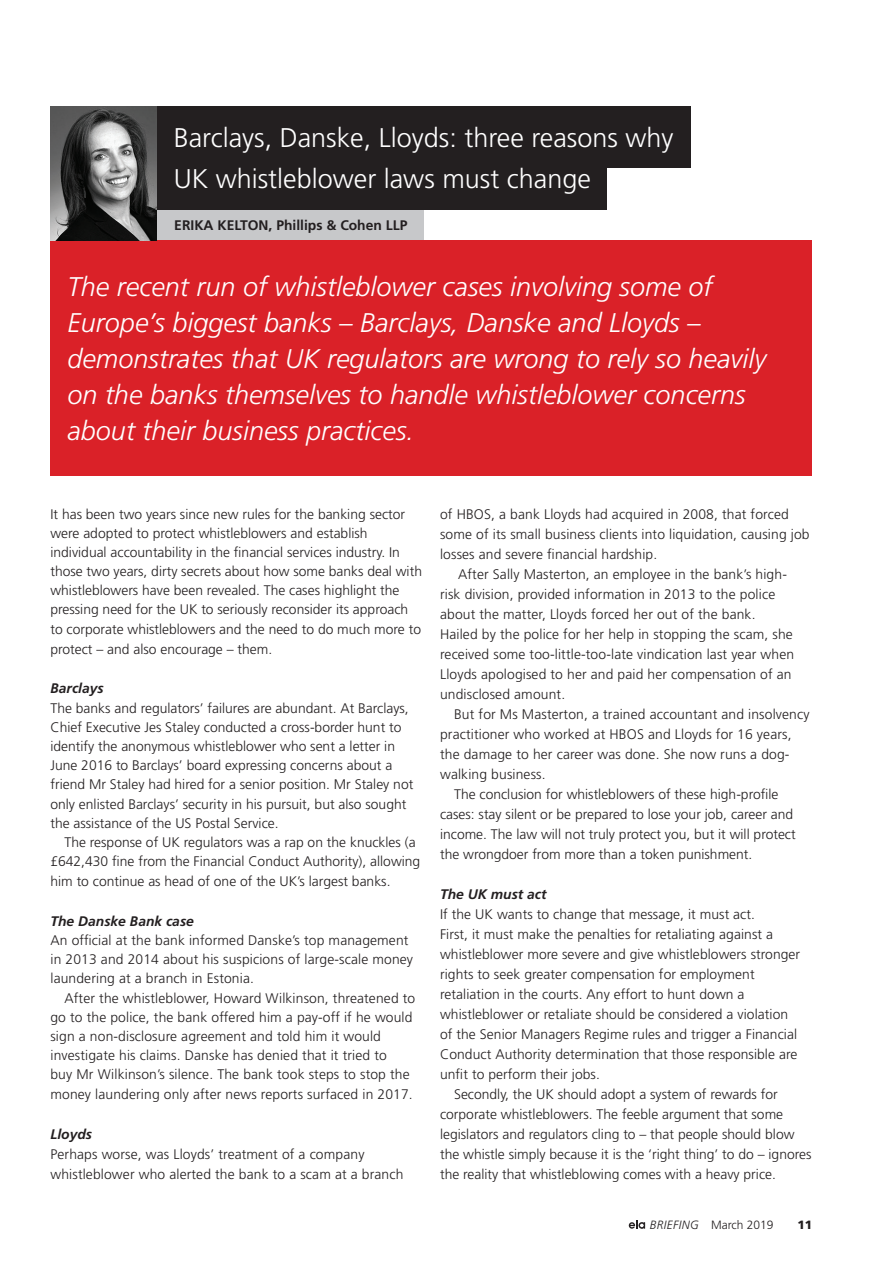
<style>
.page{position:relative;width:893px;height:1263px;background:#fff}
.page>*{position:absolute;margin:0;border:0;box-sizing:border-box;transform-origin:0 0}
.Intro_Text_White{font:italic 300 27px/36.2px "Frutiger LT Std";color:#fff}
.Main_Title{font:300 27px/41.2px "Frutiger LT Std";color:#fff}
.Body_Text{font:300 13.8px/20px "Frutiger LT Std";letter-spacing:.005em;color:#231f20}
.Body_Text-2{font:italic 700 13.8px "Frutiger LT Std";color:#231f20}
.Name_and_Practice_Bl{font:700 13.8px "Frutiger LT Std";color:#231f20}
.t1{font:300 12px "Frutiger LT Std";color:#231f20}
.t2{font:900 12px "Frutiger LT Std";color:#231f20}
.s1{font-style:italic}
</style>
<div class="page">
<svg style="left:629px;top:1220px;width:16px;height:9px"></svg>
<div style="left:157px;top:209px;width:267px;height:42px;background:#c7c8ca"></div>
<div style="left:157px;top:106px;width:533px;height:62px;background:#231f20"></div>
<div style="left:157px;top:161px;width:450px;height:48px;background:#231f20"></div>
<div style="left:50px;top:240px;width:762px;height:236px;background:#da2128"></div>
<img style="left:50px;top:106px;width:107px;height:135px">
<p class="Main_Title" style="left:174px;top:117px;width:501px">Barclays, Danske, Lloyds: three reasons why<br>UK whistleblower laws must change</p>
<p class="Name_and_Practice_Bl" style="left:174px;top:217px;width:235px">ERIKA KELTON, Phillips &amp; Cohen LLP</p>
<p class="Intro_Text_White" style="left:67px;top:269px;width:701px">The recent run of whistleblower cases involving some of Europe’s biggest banks – Barclays, Danske and Lloyds – demonstrates that UK regulators are wrong to rely so heavily on the banks themselves to handle whistleblower concerns about their business practices.</p>
<p class="Body_Text" style="left:50px;top:504px;width:373px;line-height:19.4px">It has been two years since new rules for the banking sector were adopted to protect whistleblowers and establish individual accountability in the financial services industry. In those two years, dirty secrets about how some banks deal with whistleblowers have been revealed. The cases highlight the pressing need for the UK to seriously reconsider its approach to corporate whistleblowers and the need to do much more to protect – and also encourage – them.</p>
<p class="Body_Text-2" style="left:50px;top:680px;width:55px">Barclays</p>
<p class="Body_Text" style="left:50px;top:698px;width:364px;line-height:19.2px">The banks and regulators’ failures are abundant. At Barclays, Chief Executive Jes Staley conducted a cross-border hunt to identify the anonymous whistleblower who sent a letter in June 2016 to Barclays’ board expressing concerns about a friend Mr Staley had hired for a senior position. Mr Staley not only enlisted Barclays’ security in his pursuit, but also sought the assistance of the US Postal Service.</p>
<p class="Body_Text" style="left:50px;top:832px;width:371px;line-height:19.5px;text-indent:14px">The response of UK regulators was a rap on the knuckles (a £642,430 fine from the Financial Conduct Authority), allowing him to continue as head of one of the UK’s largest banks.</p>
<p class="Body_Text-2" style="left:50px;top:913px;width:145px">The Danske Bank case</p>
<p class="Body_Text" style="left:50px;top:931px;width:364px;line-height:19.2px">An official at the bank informed Danske’s top management in 2013 and 2014 about his suspicions of large-scale money laundering at a branch in Estonia.</p>
<p class="Body_Text" style="left:50px;top:988px;width:366px;line-height:19.4px;text-indent:14px">After the whistleblower, Howard Wilkinson, threatened to go to the police, the bank offered him a pay-off if he would sign a non-disclosure agreement and told him it would investigate his claims. Danske has denied that it tried to<br>buy Mr Wilkinson’s silence. The bank took steps to stop the money laundering only after news reports surfaced in 2017.</p>
<p class="Body_Text-2" style="left:50px;top:1126px;width:43px">Lloyds</p>
<p class="Body_Text" style="left:50px;top:1144px;width:355px">Perhaps worse, was Lloyds’ treatment of a company whistleblower who alerted the bank to a scam at a branch</p>
<p class="Body_Text" style="left:440px;top:504px;width:371px">of HBOS, a bank Lloyds had acquired in 2008, that forced some of its small business clients into liquidation, causing job losses and severe financial hardship.</p>
<p class="Body_Text" style="left:440px;top:564px;width:356px;text-indent:18px">After Sally Masterton, an employee in the bank’s high&shy;risk division, provided information in 2013 to the police about the matter, Lloyds forced her out of the bank.<br>Hailed by the police for her help in stopping the scam, she received some too-little-too-late vindication last year when Lloyds apologised to her and paid her compensation of an undisclosed amount.</p>
<p class="Body_Text" style="left:440px;top:704px;width:371px;text-indent:14px">But for Ms Masterton, a trained accountant and insolvency practitioner who worked at HBOS and Lloyds for 16 years, the damage to her career was done. She now runs a dog&shy;walking business.</p>
<p class="Body_Text" style="left:440px;top:784px;width:357px;text-indent:14px">The conclusion for whistleblowers of these high-profile cases: stay silent or be prepared to lose your job, career and income. The law will not truly protect you, but it will protect the wrongdoer from more than a token punishment.</p>
<p class="Body_Text-2" style="left:440px;top:886px;width:108px">The UK must act</p>
<p class="Body_Text" style="left:440px;top:904px;width:362px">If the UK wants to change that message, it must act.<br>First, it must make the penalties for retaliating against a whistleblower more severe and give whistleblowers stronger rights to seek greater compensation for employment retaliation in the courts. Any effort to hunt down a whistleblower or retaliate should be considered a violation of the Senior Managers Regime rules and trigger a Financial Conduct Authority determination that those responsible are unfit to perform their jobs.</p>
<p class="Body_Text" style="left:440px;top:1084px;width:373px;text-indent:14px">Secondly, the UK should adopt a system of rewards for corporate whistleblowers. The feeble argument that some legislators and regulators cling to – that people should blow the whistle simply because it is the ‘right thing’ to do – ignores the reality that whistleblowing comes with a heavy price.</p>
<p class="t1" style="left:650px;top:1218px;width:125px"><span class="s1">BRIEFING</span> March 2019</p>
<p class="t2" style="left:797px;top:1217px;width:16px">11</p>
</div>
